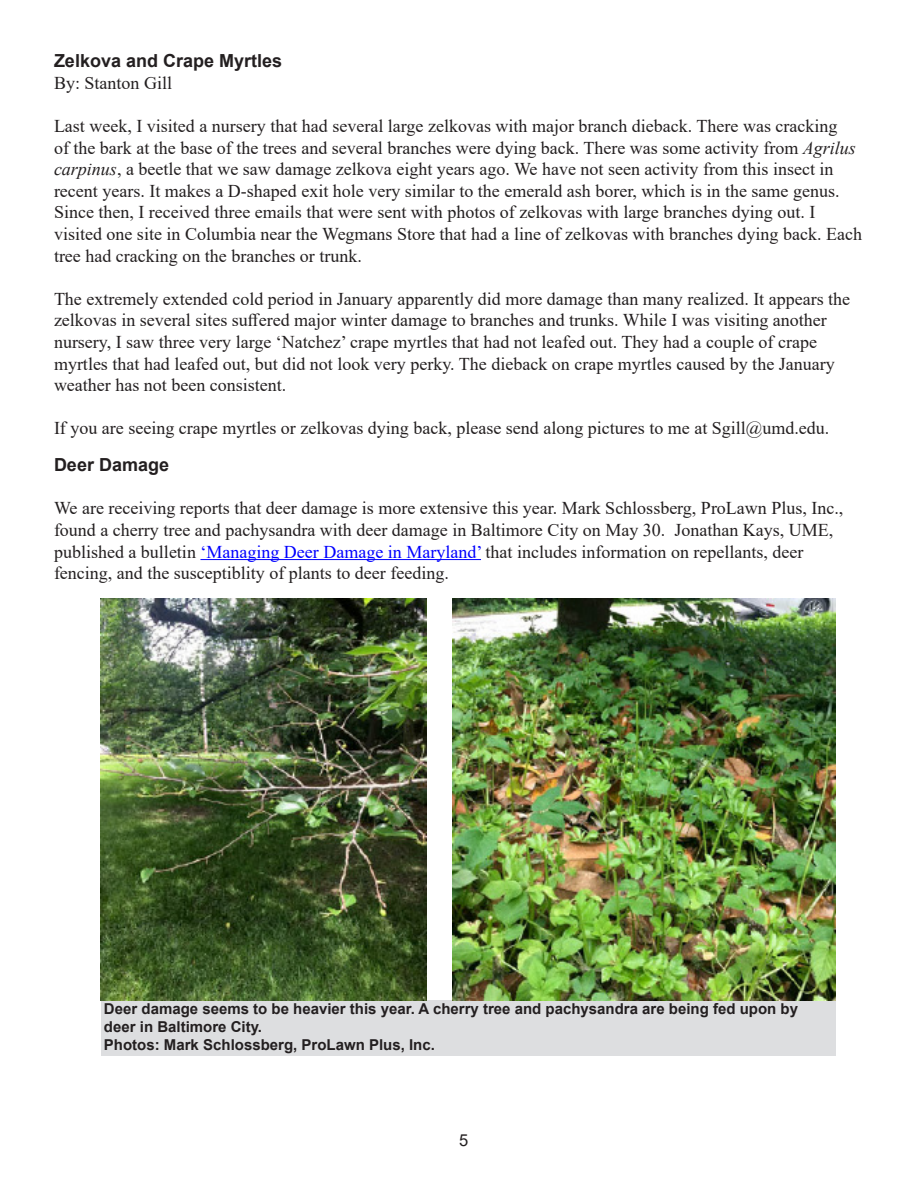
<style>
.page{position:relative;width:918px;height:1188px;background:#fff}
.page>*{position:absolute;margin:0;border:0;box-sizing:border-box;transform-origin:0 0}
.t1{font:18px/21.6px "Times New Roman";color:#231f20}
.Headline{font:700 18px "Arial";color:#231f20}
.t2{font:16.5px "Arial";color:#231f20}
.Photo_captions{font:700 15px/18px "Arial";color:#231f20}
.s1{font-style:italic}
.s2{color:#00f}
</style>
<div class="page">
<div style="left:101px;top:1000px;width:734px;height:56px;background:#dddee0"></div>
<hr style="left:200px;top:559px;width:281px;height:1px;background:#00f">
<img style="left:101px;top:598px;width:325px;height:402px">
<img style="left:453px;top:598px;width:382px;height:402px">
<p class="Headline" style="left:54px;top:48px;width:230px">Zelkova and Crape Myrtles</p>
<p class="t1" style="left:54px;top:71px;width:120px">By: Stanton Gill</p>
<p class="t1" style="left:54px;top:115px;width:810px">Last week, I visited a nursery that had several large zelkovas with major branch dieback. There was cracking<br>of the bark at the base of the trees and several branches were dying back. There was some activity from <span class="s1">Agrilus carpinus</span>, a beetle that we saw damage zelkova eight years ago. We have not seen activity from this insect in recent years. It makes a D-shaped exit hole very similar to the emerald ash borer, which is in the same genus.<br>Since then, I received three emails that were sent with photos of zelkovas with large branches dying out. I visited one site in Columbia near the Wegmans Store that had a line of zelkovas with branches dying back. Each tree had cracking on the branches or trunk.</p>
<p class="t1" style="left:54px;top:287px;width:798px">The extremely extended cold period in January apparently did more damage than many realized. It appears the zelkovas in several sites suffered major winter damage to branches and trunks. While I was visiting another nursery, I saw three very large ‘Natchez’ crape myrtles that had not leafed out. They had a couple of crape myrtles that had leafed out, but did not look very perky. The dieback on crape myrtles caused by the January weather has not been consistent.</p>
<p class="t1" style="left:54px;top:417px;width:777px">If you are seeing crape myrtles or zelkovas dying back, please send along pictures to me at Sgill@umd.edu.</p>
<p class="Headline" style="left:54px;top:452px;width:117px">Deer Damage</p>
<p class="t1" style="left:54px;top:497px;width:791px">We are receiving reports that deer damage is more extensive this year. Mark Schlossberg, ProLawn Plus, Inc., found a cherry tree and pachysandra with deer damage in Baltimore City on May 30. Jonathan Kays, UME, published a bulletin <span class="s2">‘Managing Deer Damage in Maryland’</span> that includes information on repellants, deer fencing, and the susceptiblity of plants to deer feeding.</p>
<p class="Photo_captions" style="left:104px;top:1000px;width:696px">Deer damage seems to be heavier this year. A cherry tree and pachysandra are being fed upon by deer in Baltimore City.</p>
<p class="Photo_captions" style="left:104px;top:1036px;width:332px">Photos: Mark Schlossberg, ProLawn Plus, Inc.</p>
<p class="t2" style="left:459px;top:1129px;width:11px">5</p>
</div>
